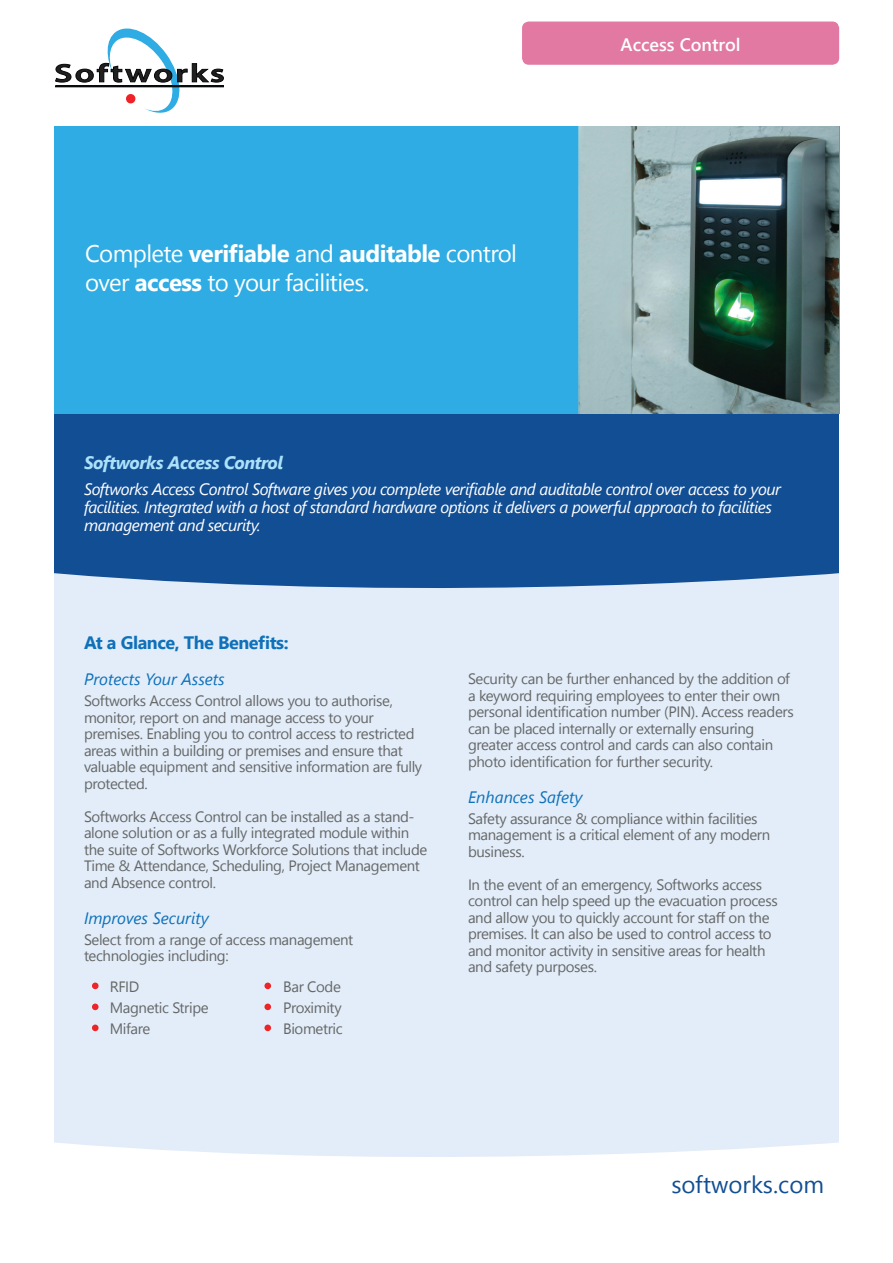
<style>
.page{position:relative;width:893px;height:1263px;background:#fff}
.page>*{position:absolute;margin:0;border:0;box-sizing:border-box;transform-origin:0 0}
.t1{font:24px/28.8px "Segoe UI";letter-spacing:-.025em;color:#fff}
.t2{font:24px "Segoe UI";color:#124e94}
.t3{font:700 18px "Segoe UI";letter-spacing:-.025em;color:#0f71b9}
.t4{font:italic 700 18px "Segoe UI";letter-spacing:-.025em;color:#ace1fa}
.t5{font:600 18px "Segoe UI";color:#fff}
.t6{font:italic 16.5px/18px "Segoe UI";letter-spacing:-.03em;color:#fff}
.t7{font:italic 16.5px "Segoe UI";color:#0f71b9}
.t8{font:15px/16.5px "Segoe UI";letter-spacing:-.025em;color:#666767}
.s1{font-weight:700}
</style>
<div class="page">
<div style="left:54px;top:606px;width:785px;height:551px;background:#e2edf9"></div>
<svg style="left:54px;top:413px;width:785px;height:193px;background:#2a61a0"></svg>
<svg style="left:55px;top:28px;width:169px;height:85px"></svg>
<div style="left:126px;top:94px;width:9px;height:9px;background:#ee2227;border-radius:50%"></div>
<div style="left:55px;top:85px;width:169px;height:2px;border:1px solid #040708"></div>
<div style="left:92px;top:982px;width:7px;height:7px;background:#ee2528;border-radius:50%"></div>
<div style="left:92px;top:1003px;width:7px;height:7px;background:#ee2528;border-radius:50%"></div>
<div style="left:92px;top:1024px;width:7px;height:7px;background:#ee2528;border-radius:50%"></div>
<div style="left:264px;top:982px;width:7px;height:7px;background:#ee2528;border-radius:50%"></div>
<div style="left:264px;top:1003px;width:7px;height:7px;background:#ee2528;border-radius:50%"></div>
<div style="left:264px;top:1024px;width:7px;height:7px;background:#ee2528;border-radius:50%"></div>
<div style="left:54px;top:126px;width:236px;height:287px;background:#2eace3"></div>
<img style="left:290px;top:126px;width:549px;height:287px">
<div style="left:522px;top:22px;width:317px;height:43px;background:#e279a2;border-radius:7px"></div>
<p class="t1" style="left:85px;top:239px;width:434px">Complete <span class="s1">verifiable</span> and <span class="s1">auditable</span> control over <span class="s1">access</span> to your facilities.</p>
<p class="t5" style="left:621px;top:30px;width:121px">Access Control</p>
<p class="t4" style="left:84px;top:450px;width:201px">Softworks Access Control</p>
<p class="t6" style="left:84px;top:479px;width:698px">Softworks Access Control Software gives you complete verifiable and auditable control over access to your facilities. Integrated with a host of standard hardware options it delivers a powerful approach to facilities management and security.</p>
<p class="t3" style="left:84px;top:628px;width:206px">At a Glance, The Benefits:</p>
<p class="t7" style="left:84px;top:668px;width:142px">Protects Your Assets</p>
<p class="t8" style="left:84px;top:692px;width:340px">Softworks Access Control allows you to authorise, monitor, report on and manage access to your premises. Enabling you to control access to restricted areas within a building or premises and ensure that valuable equipment and sensitive information are fully protected.</p>
<p class="t8" style="left:84px;top:808px;width:345px">Softworks Access Control can be installed as a stand&shy;alone solution or as a fully integrated module within the suite of Softworks Workforce Solutions that include Time &amp; Attendance, Scheduling, Project Management and Absence control.</p>
<p class="t7" style="left:84px;top:906px;width:126px">Improves Security</p>
<p class="t8" style="left:84px;top:931px;width:271px">Select from a range of access management technologies including:</p>
<p class="t8" style="left:110px;top:978px;width:31px">RFID</p>
<p class="t8" style="left:110px;top:999px;width:100px">Magnetic Stripe</p>
<p class="t8" style="left:110px;top:1020px;width:42px">Mifare</p>
<p class="t8" style="left:283px;top:978px;width:59px">Bar Code</p>
<p class="t8" style="left:283px;top:999px;width:60px">Proximity</p>
<p class="t8" style="left:283px;top:1020px;width:61px">Biometric</p>
<p class="t8" style="left:468px;top:670px;width:327px">Security can be further enhanced by the addition of a keyword requiring employees to enter their own personal identification number (PIN). Access readers can be placed internally or externally ensuring greater access control and cards can also contain photo identification for further security.</p>
<p class="t7" style="left:468px;top:785px;width:116px">Enhances Safety</p>
<p class="t8" style="left:468px;top:810px;width:304px">Safety assurance &amp; compliance within facilities management is a critical element of any modern business.</p>
<p class="t8" style="left:468px;top:876px;width:311px">In the event of an emergency, Softworks access control can help speed up the evacuation process and allow you to quickly account for staff on the premises. It can also be used to control access to and monitor activity in sensitive areas for health</p>
<p class="t8" style="left:468px;top:958px;width:130px">and safety purposes.</p>
<p class="t2" style="left:671px;top:1165px;width:154px">softworks.com</p>
</div>
